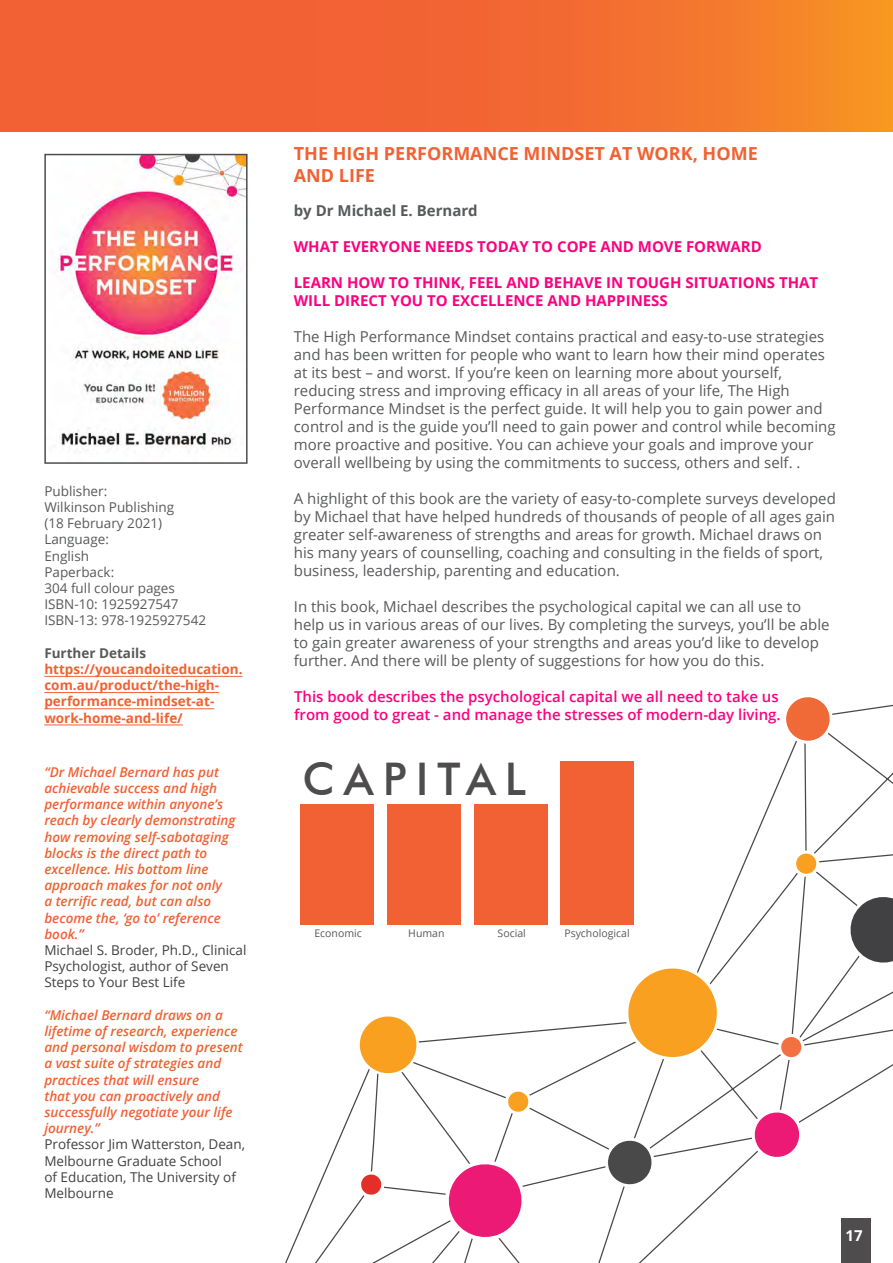
<style>
.page{position:relative;width:893px;height:1263px;background:#fff}
.page>*{position:absolute;margin:0;border:0;box-sizing:border-box;transform-origin:0 0}
.t1{font:500 45px "Futura BT";letter-spacing:.2em;color:#4e4c4d}
.t2{font:700 18px/21.6px "Open Sans";color:#f16134}
.t3{font:15px/18px "Open Sans";color:#58595b}
.t4{font:700 15px/18px "Open Sans";color:#fb0280}
.t5{font:600 15px/18px "Open Sans";color:#fb0280}
.t6{font:700 15px "Open Sans";color:#58595b}
.t7{font:700 15px "Open Sans";color:#fff}
.t8{font:italic 600 13.5px/16.2px "Open Sans";color:#f16134}
.t9{font:13.5px/16.2px "Open Sans";color:#414042}
.t10{font:13.5px/16.2px "Open Sans";color:#58595b}
.t11{font:700 13.5px/16.2px "Open Sans";color:#f16134}
.t12{font:700 13.5px "Open Sans";color:#58595b}
.t13{font:10.5px "Open Sans";color:#58595b}
</style>
<div class="page">
<svg style="left:1px;top:0;width:892px;height:131px;background:#f26c30"></svg>
<img style="left:0;top:0;width:1px;height:131px">
<img style="left:59px;top:157px;width:186px;height:296px">
<div style="left:44px;top:154px;width:204px;height:310px;border:2px solid #4e4c4d"></div>
<svg style="left:285px;top:704px;width:608px;height:559px"></svg>
<svg style="left:844px;top:891px;width:49px;height:78px"></svg>
<svg style="left:748px;top:1108px;width:57px;height:55px"></svg>
<svg style="left:441px;top:1157px;width:89px;height:88px"></svg>
<svg style="left:780px;top:697px;width:56px;height:50px"></svg>
<svg style="left:790px;top:850px;width:32px;height:30px"></svg>
<svg style="left:775px;top:1034px;width:32px;height:29px"></svg>
<svg style="left:355px;top:1171px;width:32px;height:30px"></svg>
<svg style="left:621px;top:961px;width:104px;height:104px"></svg>
<svg style="left:354px;top:1011px;width:68px;height:67px"></svg>
<svg style="left:602px;top:1136px;width:56px;height:54px"></svg>
<svg style="left:502px;top:1088px;width:32px;height:30px"></svg>
<hr style="left:44px;top:725px;width:139px;height:1px;background:#f16134">
<hr style="left:44px;top:708px;width:170px;height:1px;background:#f16134">
<hr style="left:44px;top:692px;width:175px;height:1px;background:#f16134">
<hr style="left:44px;top:676px;width:199px;height:1px;background:#f16134">
<div style="left:300px;top:804px;width:74px;height:121px;background:#f16134"></div>
<div style="left:387px;top:804px;width:74px;height:121px;background:#f16134"></div>
<div style="left:474px;top:804px;width:73px;height:121px;background:#f16134"></div>
<div style="left:560px;top:761px;width:74px;height:164px;background:#f16134"></div>
<p class="t10" style="left:44px;top:482px;width:163px">Publisher:<br>Wilkinson Publishing<br>(18 February 2021)<br>Language:<br>English<br>Paperback:<br>304 full colour pages<br>ISBN-10: 1925927547<br>ISBN-13: 978-1925927542</p>
<p class="t12" style="left:44px;top:643px;width:103px">Further Details</p>
<p class="t11" style="left:44px;top:661px;width:200px">https://youcandoiteducation. com.au/product/the-high&shy;performance-mindset-at&shy;work-home-and-life/</p>
<p class="t8" style="left:44px;top:763px;width:193px">“Dr Michael Bernard has put achievable success and high performance within anyone’s reach by clearly demonstrating how removing self-sabotaging blocks is the direct path to excellence. His bottom line approach makes for not only<br>a terrific read, but can also become the, ‘go to’ reference book.”</p>
<p class="t9" style="left:44px;top:941px;width:204px">Michael S. Broder, Ph.D., Clinical<br>Psychologist, author of Seven<br>Steps to Your Best Life</p>
<p class="t8" style="left:44px;top:1006px;width:200px">“Michael Bernard draws on a lifetime of research, experience and personal wisdom to present a vast suite of strategies and practices that will ensure<br>that you can proactively and successfully negotiate your life journey.”</p>
<p class="t9" style="left:44px;top:1136px;width:202px">Professor Jim Watterston, Dean,<br>Melbourne Graduate School<br>of Education, The University of<br>Melbourne</p>
<p class="t2" style="left:294px;top:143px;width:465px">THE HIGH PERFORMANCE MINDSET AT WORK, HOME<br>AND LIFE</p>
<p class="t6" style="left:294px;top:200px;width:185px">by Dr Michael E. Bernard</p>
<p class="t4" style="left:294px;top:237px;width:470px">WHAT EVERYONE NEEDS TODAY TO COPE AND MOVE FORWARD</p>
<p class="t4" style="left:294px;top:273px;width:526px">LEARN HOW TO THINK, FEEL AND BEHAVE IN TOUGH SITUATIONS THAT<br>WILL DIRECT YOU TO EXCELLENCE AND HAPPINESS</p>
<p class="t3" style="left:294px;top:327px;width:543px">The High Performance Mindset contains practical and easy-to-use strategies and has been written for people who want to learn how their mind operates at its best – and worst. If you’re keen on learning more about yourself, reducing stress and improving efficacy in all areas of your life, The High Performance Mindset is the perfect guide. It will help you to gain power and control and is the guide you’ll need to gain power and control while becoming more proactive and positive. You can achieve your goals and improve your overall wellbeing by using the commitments to success, others and self. .</p>
<p class="t3" style="left:294px;top:489px;width:543px">A highlight of this book are the variety of easy-to-complete surveys developed by Michael that have helped hundreds of thousands of people of all ages gain greater self-awareness of strengths and areas for growth. Michael draws on his many years of counselling, coaching and consulting in the fields of sport, business, leadership, parenting and education.</p>
<p class="t3" style="left:294px;top:597px;width:537px">In this book, Michael describes the psychological capital we can all use to help us in various areas of our lives. By completing the surveys, you’ll be able to gain greater awareness of your strengths and areas you’d like to develop further. And there will be plenty of suggestions for how you do this.</p>
<p class="t5" style="left:294px;top:688px;width:488px">This book describes the psychological capital we all need to take us from good to great - and manage the stresses of modern-day living.</p>
<h1 class="t1" style="left:303px;top:752px;width:225px">CAPITAL</h1>
<p class="t13" style="left:314px;top:926px;width:49px">Economic</p>
<p class="t13" style="left:408px;top:926px;width:38px">Human</p>
<p class="t13" style="left:498px;top:926px;width:30px">Social</p>
<p class="t13" style="left:564px;top:926px;width:67px">Psychological</p>
<p class="t7" style="left:846px;top:1225px;width:19px">17</p>
</div>
